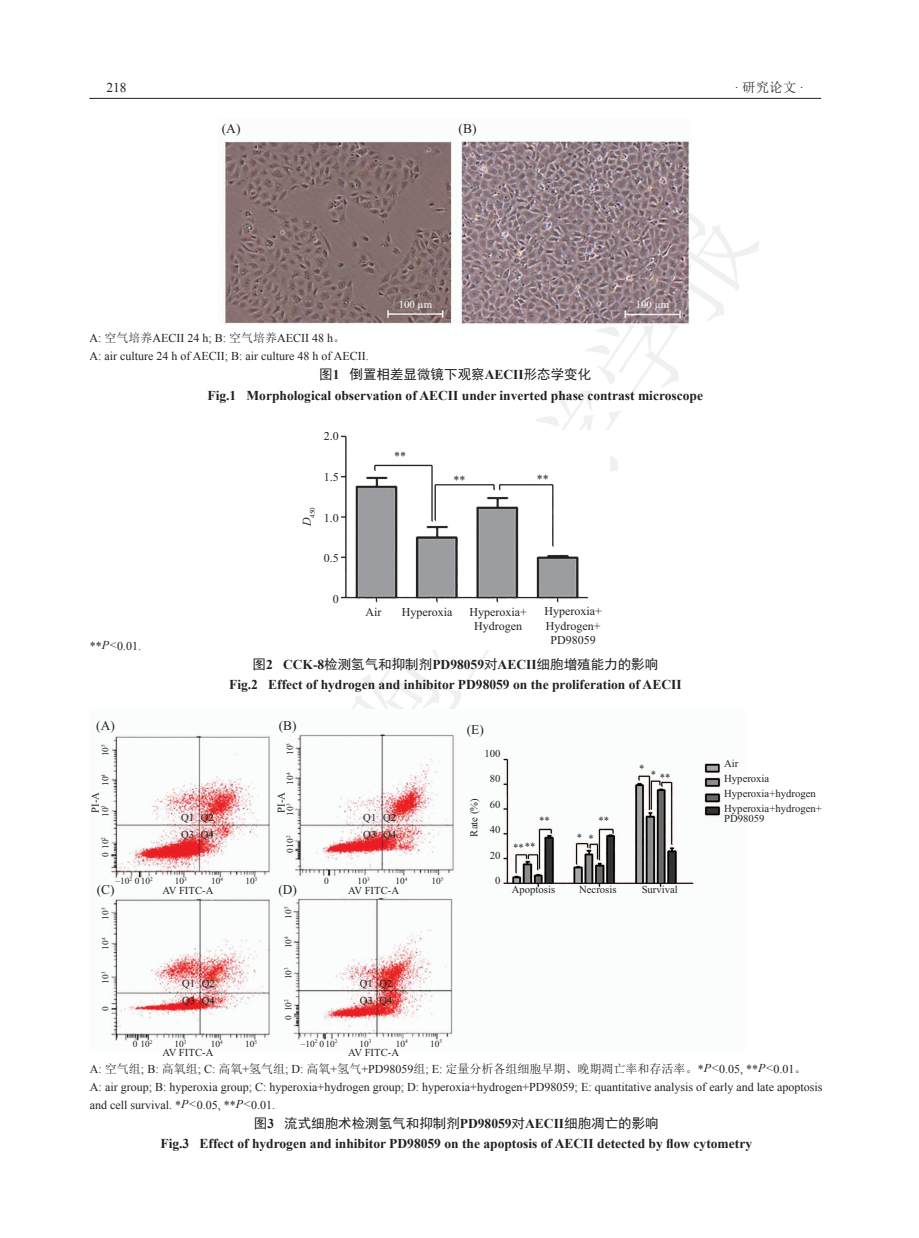
<style>
.page{position:relative;width:919px;height:1238px;background:#fff}
.page>*{position:absolute;margin:0;border:0;box-sizing:border-box;transform-origin:0 0}
.t1{font:700 13.5px "Times New Roman";color:#231f20}
.t2{font:13.5px "Sim Hei";color:#231f20}
.t3{font:13.5px "Times New Roman";color:#231f20}
.t4{font:13.5px "Sim Sun";color:#231f20}
.t5{font:13.35px "Times New Roman";color:#231f20}
.t6{font:12px/14.4px "Times New Roman";color:#231f20}
.t7{font:12px "Sim Sun";color:#231f20}
.t8{font:10.8px "Times New Roman";color:#fff}
.t9{font:10.65px/17.1px "Times New Roman";color:#231f20}
.t10{font:9.3px "Times New Roman";color:#231f20}
.t11{font:7.05px "Times New Roman";color:#231f20}
.s1{font-family:"Times New Roman"}
.s2{font-family:"Sim Sun"}
.s3{font-family:"Times New Roman";font-weight:700}
.s4{font-style:italic}
.s5{font-family:"Times New Roman";font-style:italic}
</style>
<div class="page">
<hr style="left:89px;top:98px;width:732px;height:1px;background:#231f20">
<img style="left:223px;top:141px;width:467px;height:183px">
<img style="left:340px;top:435px;width:249px;height:168px">
<img style="left:111px;top:733px;width:611px;height:308px">
<p class="t3" style="left:106px;top:79px;width:22px">218</p>
<p class="t4" style="left:734px;top:81px;width:71px"><span class="s1">·</span> 研究论文 <span class="s1">·</span></p>
<p class="t3" style="left:222px;top:119px;width:20px">(A)</p>
<p class="t3" style="left:458px;top:119px;width:19px">(B)</p>
<p class="t8" style="left:398px;top:297px;width:35px">100 µm</p>
<p class="t8" style="left:635px;top:297px;width:35px">100 µm</p>
<p class="t6" style="left:89px;top:329px;width:281px;line-height:18px">A: <span class="s2">空气培养</span>AECII 24 h; B: <span class="s2">空气培养</span>AECII 48 h<span class="s2">。<br></span>A: air culture 24 h of AECII; B: air culture 48 h of AECII.</p>
<p class="t2" style="left:319px;top:368px;width:273px">图<span class="s3">1</span> 倒置相差显微镜下观察<span class="s3">AECII</span>形态学变化</p>
<p class="t1" style="left:207px;top:386px;width:497px">Fig.1 Morphological observation of AECII under inverted phase contrast microscope</p>
<p class="t6" style="left:90px;top:638px;width:53px">**<span class="s4">P&lt;</span>0.01.</p>
<p class="t11" style="left:308px;top:526px;width:21px;rotate:-90deg"><sup>D</sup>450</p>
<p class="t6" style="left:323px;top:429px;width:16px">2.0</p>
<p class="t6" style="left:323px;top:469px;width:16px">1.5</p>
<p class="t6" style="left:323px;top:510px;width:16px">1.0</p>
<p class="t6" style="left:323px;top:550px;width:16px">0.5</p>
<p class="t6" style="left:332px;top:591px;width:7px">0</p>
<p class="t6" style="left:394px;top:448px;width:13px">**</p>
<p class="t6" style="left:453px;top:472px;width:13px">**</p>
<p class="t6" style="left:536px;top:471px;width:13px">**</p>
<p class="t6" style="left:365px;top:604px;width:17px">Air</p>
<p class="t6" style="left:402px;top:604px;width:52px">Hyperoxia</p>
<p class="t6" style="left:469px;top:604px;width:59px;text-align:center">Hyperoxia+<br>Hydrogen</p>
<p class="t6" style="left:544px;top:604px;width:59px;text-align:center">Hyperoxia+<br>Hydrogen+<br>PD98059</p>
<p class="t2" style="left:252px;top:657px;width:407px">图<span class="s3">2 CCK-8</span>检测氢气和抑制剂<span class="s3">PD98059</span>对<span class="s3">AECII</span>细胞增殖能力的影响</p>
<p class="t1" style="left:229px;top:675px;width:454px">Fig.2 Effect of hydrogen and inhibitor PD98059 on the proliferation of AECII</p>
<p class="t5" style="left:96px;top:716px;width:20px">(A)</p>
<p class="t5" style="left:279px;top:716px;width:19px">(B)</p>
<p class="t5" style="left:467px;top:720px;width:19px">(E)</p>
<p class="t10" style="left:99px;top:756px;width:14px;rotate:-90deg">10<sup>5</sup></p>
<p class="t10" style="left:99px;top:786px;width:14px;rotate:-90deg">10<sup>4</sup></p>
<p class="t10" style="left:284px;top:755px;width:14px;rotate:-90deg">10<sup>5</sup></p>
<p class="t10" style="left:284px;top:784px;width:14px;rotate:-90deg">10<sup>4</sup></p>
<p class="t9" style="left:86px;top:812px;width:22px;rotate:-90deg">PI-A</p>
<p class="t9" style="left:272px;top:812px;width:22px;rotate:-90deg">PI-A</p>
<p class="t10" style="left:99px;top:857px;width:22px;rotate:-90deg">0 10<sup>2</sup></p>
<p class="t10" style="left:284px;top:815px;width:14px;rotate:-90deg">10<sup>3</sup></p>
<p class="t10" style="left:99px;top:816px;width:14px;rotate:-90deg">10<sup>3</sup></p>
<p class="t9" style="left:181px;top:808px;width:34px">Q1 Q2<br>Q3 Q4</p>
<p class="t9" style="left:363px;top:808px;width:34px">Q1 Q2<br>Q3 Q4</p>
<p class="t10" style="left:284px;top:853px;width:19px;rotate:-90deg">010<sup>2</sup></p>
<p class="t10" style="left:116px;top:874px;width:39px">–10<sup>2</sup> 010<sup>2</sup></p>
<p class="t10" style="left:324px;top:874px;width:6px">0</p>
<p class="t10" style="left:175px;top:874px;width:14px">10<sup>3</sup></p>
<p class="t10" style="left:357px;top:874px;width:14px">10<sup>3</sup></p>
<p class="t10" style="left:211px;top:874px;width:14px">10<sup>4</sup></p>
<p class="t10" style="left:395px;top:874px;width:14px">10<sup>4</sup></p>
<p class="t10" style="left:245px;top:874px;width:14px">10<sup>5</sup></p>
<p class="t5" style="left:97px;top:880px;width:19px">(C)</p>
<p class="t5" style="left:278px;top:880px;width:20px">(D)</p>
<p class="t9" style="left:348px;top:882px;width:52px">AV FITC-A</p>
<p class="t9" style="left:162px;top:882px;width:52px">AV FITC-A</p>
<p class="t10" style="left:99px;top:919px;width:14px;rotate:-90deg">10<sup>5</sup></p>
<p class="t10" style="left:282px;top:918px;width:14px;rotate:-90deg">10<sup>5</sup></p>
<p class="t10" style="left:99px;top:949px;width:14px;rotate:-90deg">10<sup>4</sup></p>
<p class="t10" style="left:282px;top:948px;width:14px;rotate:-90deg">10<sup>4</sup></p>
<p class="t10" style="left:99px;top:983px;width:14px;rotate:-90deg">10<sup>3</sup></p>
<p class="t10" style="left:99px;top:1011px;width:6px;rotate:-90deg">0</p>
<p class="t9" style="left:182px;top:974px;width:34px">Q1 Q2<br>Q3 Q4</p>
<p class="t10" style="left:282px;top:979px;width:14px;rotate:-90deg">10<sup>3</sup></p>
<p class="t10" style="left:282px;top:1019px;width:22px;rotate:-90deg">0 10<sup>2</sup></p>
<p class="t9" style="left:360px;top:974px;width:34px">Q1 Q2<br>Q3 Q4</p>
<p class="t10" style="left:431px;top:874px;width:14px">10<sup>5</sup></p>
<p class="t10" style="left:133px;top:1037px;width:21px">0 10<sup>2</sup></p>
<p class="t10" style="left:174px;top:1037px;width:14px">10<sup>3</sup></p>
<p class="t10" style="left:211px;top:1037px;width:14px">10<sup>4</sup></p>
<p class="t10" style="left:245px;top:1037px;width:14px">10<sup>5</sup></p>
<p class="t9" style="left:162px;top:1043px;width:52px">AV FITC-A</p>
<p class="t10" style="left:301px;top:1037px;width:38px">–10<sup>2</sup> 010<sup>2</sup></p>
<p class="t10" style="left:359px;top:1037px;width:14px">10<sup>3</sup></p>
<p class="t10" style="left:395px;top:1037px;width:14px">10<sup>4</sup></p>
<p class="t10" style="left:430px;top:1037px;width:14px">10<sup>5</sup></p>
<p class="t9" style="left:348px;top:1043px;width:52px">AV FITC-A</p>
<p class="t9" style="left:484px;top:744px;width:18px">100</p>
<p class="t9" style="left:490px;top:770px;width:12px">80</p>
<p class="t9" style="left:490px;top:795px;width:12px">60</p>
<p class="t9" style="left:490px;top:820px;width:12px">40</p>
<p class="t9" style="left:490px;top:846px;width:12px">20</p>
<p class="t9" style="left:495px;top:871px;width:7px">0</p>
<p class="t9" style="left:465px;top:836px;width:40px;rotate:-90deg">Rate (%)</p>
<p class="t9" style="left:539px;top:811px;width:12px">**</p>
<p class="t9" style="left:598px;top:812px;width:12px">**</p>
<p class="t9" style="left:513px;top:838px;width:24px">****</p>
<p class="t9" style="left:576px;top:828px;width:7px">*</p>
<p class="t9" style="left:588px;top:829px;width:7px">*</p>
<p class="t9" style="left:639px;top:759px;width:7px">*</p>
<p class="t9" style="left:650px;top:765px;width:7px">*</p>
<p class="t9" style="left:659px;top:768px;width:12px">**</p>
<p class="t9" style="left:511px;top:880px;width:45px">Apoptosis</p>
<p class="t9" style="left:579px;top:880px;width:39px">Necrosis</p>
<p class="t9" style="left:641px;top:880px;width:38px">Survival</p>
<p class="t9" style="left:724px;top:756px;width:99px;line-height:14.7px">Air<br>Hyperoxia<br>Hyperoxia+hydrogen<br>Hyperoxia+hydrogen+</p>
<p class="t9" style="left:724px;top:810px;width:42px">PD98059</p>
<p class="t7" style="left:90px;top:1062px;width:718px"><span class="s1">A:</span> 空气组<span class="s1">; B:</span> 高氧组<span class="s1">; C:</span> 高氧<span class="s1">+</span>氢气组<span class="s1">; D:</span> 高氧<span class="s1">+</span>氢气<span class="s1">+PD98059</span>组<span class="s1">; E:</span> 定量分析各组细胞早期、晚期凋亡率和存活率。<span class="s1">*</span><span class="s5">P&lt;</span><span class="s1">0.05, **</span><span class="s5">P&lt;</span><span class="s1">0.01</span>。</p>
<p class="t6" style="left:90px;top:1077px;width:734px;line-height:18px">A: air group; B: hyperoxia group; C: hyperoxia+hydrogen group; D: hyperoxia+hydrogen+PD98059; E: quantitative analysis of early and late apoptosis and cell survival. *<span class="s4">P&lt;</span>0.05, **<span class="s4">P&lt;</span>0.01.</p>
<p class="t2" style="left:254px;top:1116px;width:406px">图<span class="s3">3</span> 流式细胞术检测氢气和抑制剂<span class="s3">PD98059</span>对<span class="s3">AECII</span>细胞凋亡的影响</p>
<p class="t1" style="left:160px;top:1134px;width:593px">Fig.3 Effect of hydrogen and inhibitor PD98059 on the apoptosis of AECII detected by flow cytometry</p>
</div>
